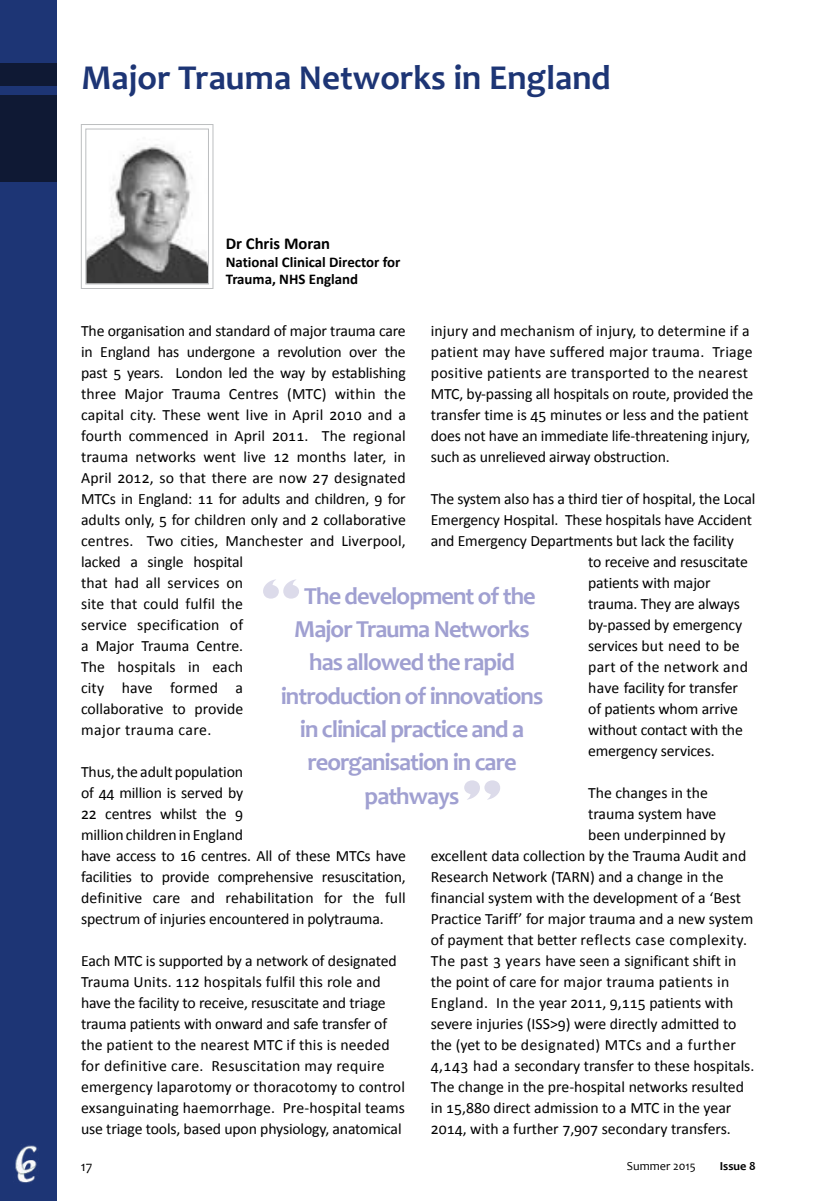
<style>
.page{position:relative;width:819px;height:1201px;background:#fff}
.page>*{position:absolute;margin:0;border:0;box-sizing:border-box;transform-origin:0 0}
.t1{font:700 35px "Candara";color:#1d3575}
.t2{font:700 24.5px "Candara";letter-spacing:-.04em;color:#a0a0d1}
.t3{font:700 16.62px "Calibri";color:#000}
.t4{font:15.75px/21px "Calibri";color:#000}
.t5{font:15.75px "Calibri";letter-spacing:.02em;color:#000}
.t6{font:15.75px "Calibri";letter-spacing:.03em;color:#000}
.t7{font:700 14.88px/17.5px "Calibri";color:#000}
.t8{font:14px "Candara";color:#000}
.t9{font:12.25px "Candara";color:#000}
.t10{font:700 12.25px "Candara";color:#000}
</style>
<div class="page">
<div style="left:0;top:0;width:56px;height:1200px;background:#1d3575"></div>
<div style="left:0;top:95px;width:56px;height:87px;background:#0f1934"></div>
<div style="left:0;top:64px;width:56px;height:22px;background:#0f1934"></div>
<img style="left:15px;top:1145px;width:22px;height:38px">
<svg style="left:80px;top:124px;width:134px;height:165px"></svg>
<div style="left:85px;top:129px;width:124px;height:155px;border:1px solid #bcbec0"></div>
<svg style="left:263px;top:579px;width:36px;height:19px"></svg>
<svg style="left:464px;top:780px;width:36px;height:19px"></svg>
<h1 class="t1" style="left:81px;top:55px;width:531px">Major Trauma Networks in England</h1>
<p class="t3" style="left:226px;top:233px;width:106px">Dr Chris Moran</p>
<p class="t7" style="left:226px;top:253px;width:176px">National Clinical Director for<br>Trauma, NHS England</p>
<p class="t4" style="left:430px;top:320px;width:324px">injury and mechanism of injury, to determine if a patient may have suffered major trauma. Triage positive patients are transported to the nearest MTC, by-passing all hospitals on route, provided the transfer time is 45 minutes or less and the patient does not have an immediate life-threatening injury, such as unrelieved airway obstruction.</p>
<p class="t4" style="left:430px;top:488px;width:326px">The system also has a third tier of hospital, the Local</p>
<p class="t4" style="left:430px;top:509px;width:323px">Emergency Hospital. These hospitals have Accident</p>
<p class="t4" style="left:430px;top:530px;width:304px">and Emergency Departments but lack the facility</p>
<p class="t4" style="left:588px;top:551px;width:161px">to receive and resuscitate</p>
<p class="t4" style="left:588px;top:572px;width:124px">patients with major</p>
<p class="t4" style="left:588px;top:593px;width:153px">trauma. They are always</p>
<p class="t4" style="left:588px;top:614px;width:155px">by-passed by emergency</p>
<p class="t4" style="left:588px;top:635px;width:153px">services but need to be</p>
<p class="t5" style="left:588px;top:657px;width:161px">part of the network and</p>
<p class="t4" style="left:588px;top:677px;width:151px">have facility for transfer</p>
<p class="t4" style="left:588px;top:698px;width:151px">of patients whom arrive</p>
<p class="t4" style="left:588px;top:719px;width:156px">without contact with the</p>
<p class="t4" style="left:588px;top:740px;width:128px">emergency services.</p>
<p class="t4" style="left:588px;top:782px;width:121px">The changes in the</p>
<p class="t4" style="left:588px;top:803px;width:130px">trauma system have</p>
<p class="t4" style="left:588px;top:824px;width:139px">been underpinned by</p>
<p class="t4" style="left:430px;top:845px;width:317px">excellent data collection by the Trauma Audit and</p>
<p class="t4" style="left:430px;top:866px;width:294px">Research Network (TARN) and a change in the</p>
<p class="t4" style="left:430px;top:887px;width:312px">financial system with the development of a ‘Best</p>
<p class="t4" style="left:430px;top:908px;width:324px">Practice Tariff’ for major trauma and a new system</p>
<p class="t5" style="left:430px;top:930px;width:318px">of payment that better reflects case complexity.</p>
<p class="t4" style="left:430px;top:950px;width:307px">The past 3 years have seen a significant shift in</p>
<p class="t5" style="left:430px;top:972px;width:300px">the point of care for major trauma patients in</p>
<p class="t4" style="left:430px;top:992px;width:304px">England. In the year 2011, 9,115 patients with</p>
<p class="t4" style="left:430px;top:1013px;width:307px">severe injuries (ISS&gt;9) were directly admitted to</p>
<p class="t6" style="left:430px;top:1034px;width:307px">the (yet to be designated) MTCs and a further</p>
<p class="t4" style="left:430px;top:1055px;width:325px">4,143 had a secondary transfer to these hospitals.</p>
<p class="t4" style="left:430px;top:1076px;width:315px">The change in the pre-hospital networks resulted</p>
<p class="t4" style="left:430px;top:1097px;width:302px">in 15,880 direct admission to a MTC in the year</p>
<p class="t4" style="left:430px;top:1118px;width:302px">2014, with a further 7,907 secondary transfers.</p>
<p class="t4" style="left:81px;top:320px;width:326px">The organisation and standard of major trauma care in England has undergone a revolution over the past 5 years. London led the way by establishing three Major Trauma Centres (MTC) within the capital city. These went live in April 2010 and a fourth commenced in April 2011. The regional trauma networks went live 12 months later, in April 2012, so that there are now 27 designated MTCs in England: 11 for adults and children, 9 for adults only, 5 for children only and 2 collaborative centres. Two cities, Manchester and Liverpool, lacked a single hospital<br>that had all services on<br>site that could fulfil the<br>service specification of<br>a Major Trauma Centre.<br>The hospitals in each<br>city have formed a<br>collaborative to provide<br>major trauma care.</p>
<p class="t4" style="left:81px;top:761px;width:326px">Thus, the adult population<br>of 44 million is served by<br>22 centres whilst the 9<br>million children in England<br>have access to 16 centres. All of these MTCs have facilities to provide comprehensive resuscitation, definitive care and rehabilitation for the full spectrum of injuries encountered in polytrauma.</p>
<p class="t4" style="left:81px;top:950px;width:325px">Each MTC is supported by a network of designated Trauma Units. 112 hospitals fulfil this role and have the facility to receive, resuscitate and triage trauma patients with onward and safe transfer of the patient to the nearest MTC if this is needed for definitive care. Resuscitation may require emergency laparotomy or thoracotomy to control exsanguinating haemorrhage. Pre-hospital teams use triage tools, based upon physiology, anatomical</p>
<h2 class="t2" style="left:304px;top:580px;width:233px">The development of the</h2>
<h2 class="t2" style="left:294px;top:614px;width:237px">Major Trauma Networks</h2>
<h2 class="t2" style="left:309px;top:647px;width:207px">has allowed the rapid</h2>
<h2 class="t2" style="left:281px;top:680px;width:264px">introduction of innovations</h2>
<h2 class="t2" style="left:300px;top:713px;width:226px">in clinical practice and a</h2>
<h2 class="t2" style="left:307px;top:747px;width:211px">reorganisation in care</h2>
<h2 class="t2" style="left:364px;top:780px;width:96px">pathways</h2>
<p class="t8" style="left:81px;top:1158px;width:13px">17</p>
<p class="t9" style="left:627px;top:1158px;width:70px">Summer 2015</p>
<p class="t10" style="left:719px;top:1158px;width:37px">Issue 8</p>
</div>
